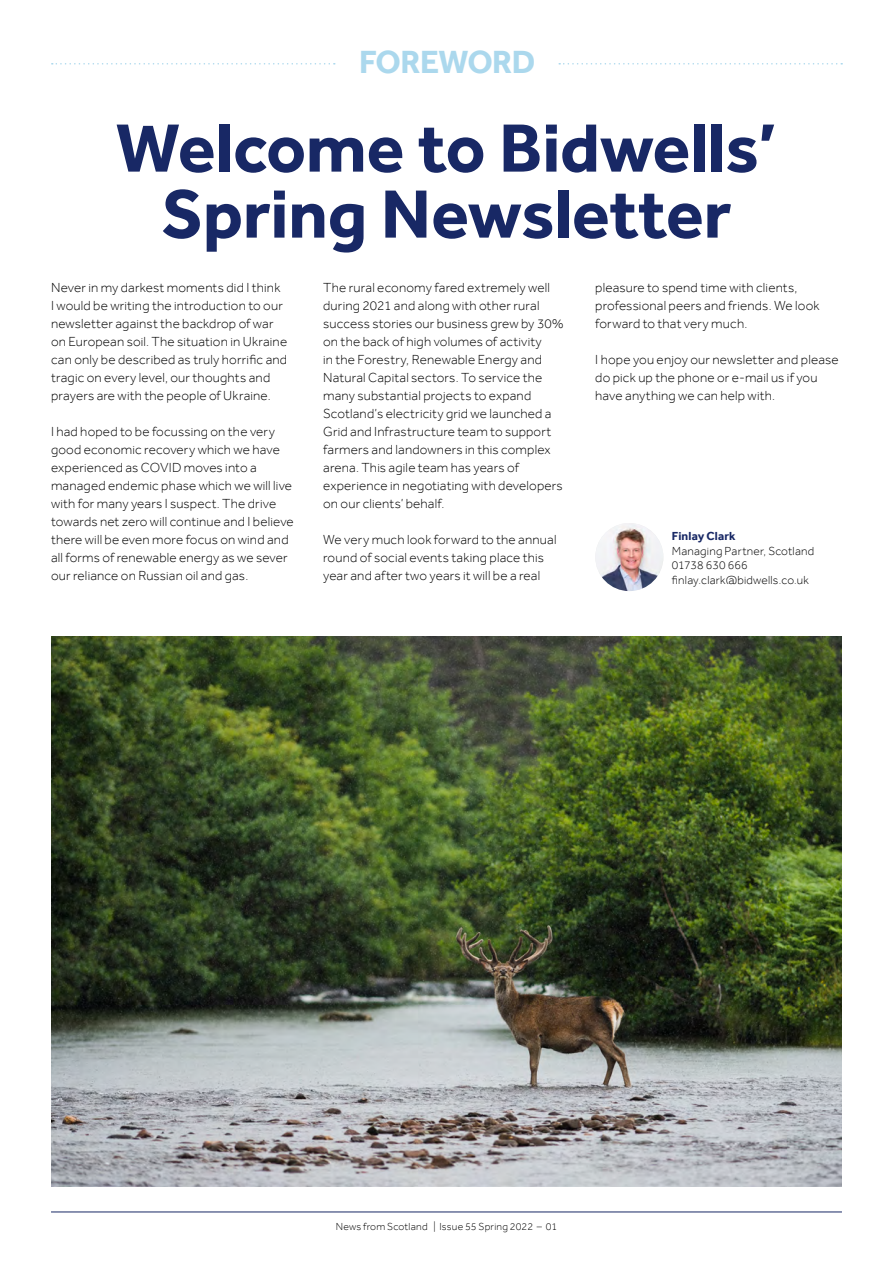
<style>
.page{position:relative;width:893px;height:1263px;background:#fff}
.page>*{position:absolute;margin:0;border:0;box-sizing:border-box;transform-origin:0 0}
.t1{font:700 70.5px/66px "Effra";letter-spacing:-.005em;color:#182865;text-align:center}
.t2{font:700 33px "Effra";letter-spacing:-.015em;color:#abd8ed}
.t3{font:300 13.5px/18px "Effra";letter-spacing:.015em;color:#000}
.t4{font:300 12px/14.4px "Effra";letter-spacing:.015em;color:#000}
.t5{font:700 12px "Effra";letter-spacing:.015em;color:#182865}
.t6{font:300 10.5px "Effra";letter-spacing:.02em;color:#000}
</style>
<div class="page">
<hr style="left:51px;top:1212px;width:791px;height:1px;background:#182865">
<svg style="left:52px;top:63px;width:283px;height:2px"></svg>
<svg style="left:559px;top:63px;width:283px;height:2px"></svg>
<img style="left:595px;top:523px;width:68px;height:68px">
<img style="left:51px;top:636px;width:791px;height:550px">
<h2 class="t2" style="left:359px;top:42px;width:177px">FOREWORD</h2>
<h1 class="t1" style="left:116px;top:114px;width:663px">Welcome to Bidwells’<br>Spring Newsletter</h1>
<p class="t3" style="left:51px;top:279px;width:238px">Never in my darkest moments did I think<br>I would be writing the introduction to our newsletter against the backdrop of war on European soil. The situation in Ukraine can only be described as truly horrific and tragic on every level, our thoughts and prayers are with the people of Ukraine.</p>
<p class="t3" style="left:51px;top:423px;width:244px">I had hoped to be focussing on the very good economic recovery which we have experienced as COVID moves into a managed endemic phase which we will live with for many years I suspect. The drive towards net zero will continue and I believe there will be even more focus on wind and all forms of renewable energy as we sever our reliance on Russian oil and gas.</p>
<p class="t3" style="left:323px;top:278px;width:242px">The rural economy fared extremely well during 2021 and along with other rural success stories our business grew by 30% on the back of high volumes of activity<br>in the Forestry, Renewable Energy and Natural Capital sectors. To service the many substantial projects to expand Scotland’s electricity grid we launched a Grid and Infrastructure team to support farmers and landowners in this complex arena. This agile team has years of experience in negotiating with developers on our clients’ behalf.</p>
<p class="t3" style="left:323px;top:530px;width:235px">We very much look forward to the annual round of social events taking place this year and after two years it will be a real</p>
<p class="t3" style="left:595px;top:278px;width:226px">pleasure to spend time with clients, professional peers and friends. We look forward to that very much.</p>
<p class="t3" style="left:595px;top:350px;width:245px">I hope you enjoy our newsletter and please do pick up the phone or e-mail us if you have anything we can help with.</p>
<p class="t5" style="left:672px;top:529px;width:65px">Finlay Clark</p>
<p class="t4" style="left:672px;top:543px;width:144px">Managing Partner, Scotland<br>01738 630 666 finlay.clark@bidwells.co.uk</p>
<p class="t6" style="left:336px;top:1220px;width:223px">News from Scotland | Issue 55 Spring 2022 – 01</p>
</div>
